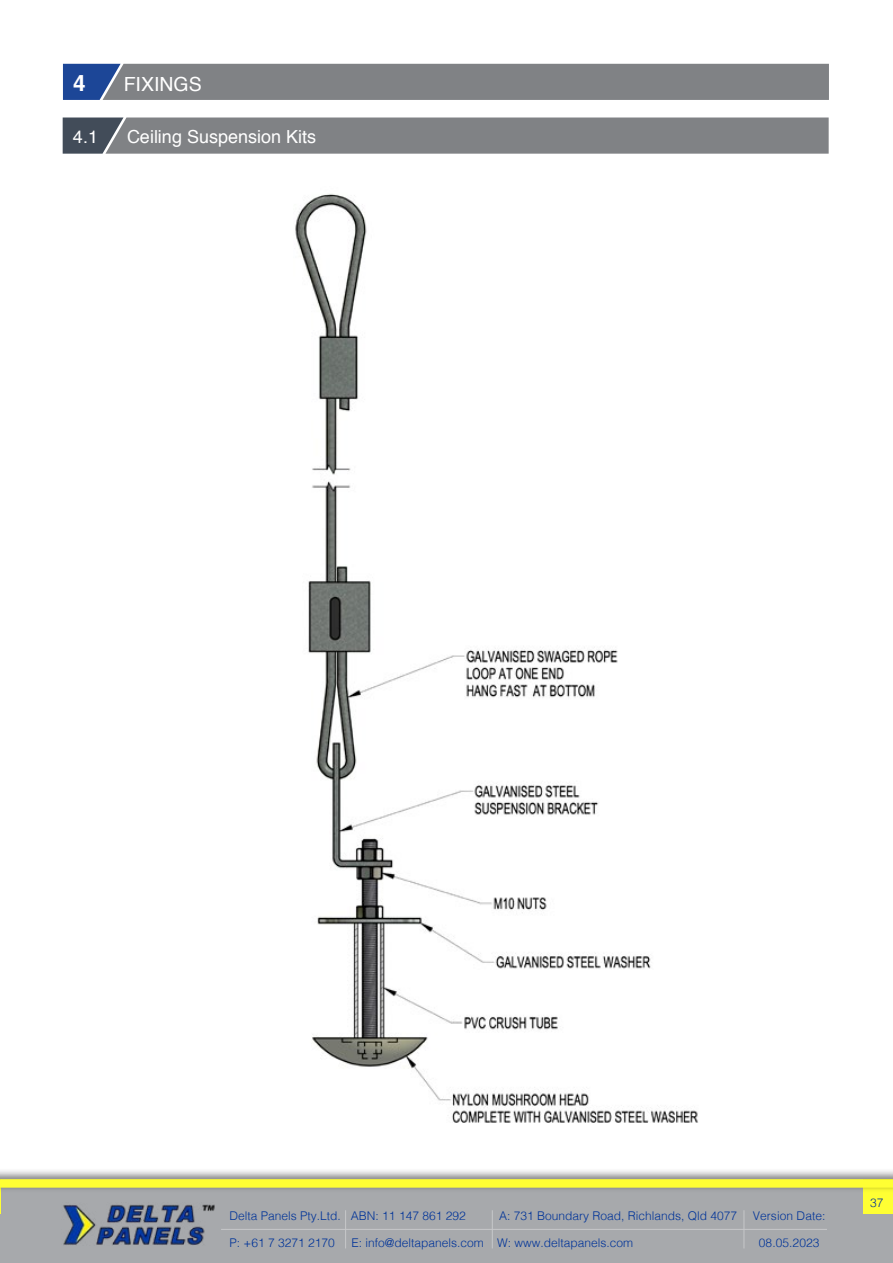
<style>
.page{position:relative;width:893px;height:1263px;background:#fff}
.page>*{position:absolute;margin:0;border:0;box-sizing:border-box;transform-origin:0 0}
.t1{font:700 22.5px "Helvetica";color:#fff}
.t2{font:19.5px "Helvetica";color:#fff}
.t3{font:18px "Helvetica";color:#fff}
.t4{font:300 12px "Helvetica";color:#039}
</style>
<div class="page">
<div style="left:0;top:1187px;width:893px;height:76px;background:#a7a9ac"></div>
<hr style="left:0;top:1179px;width:1px;height:35px;background:#ff3">
<div style="left:863px;top:1179px;width:30px;height:35px;background:#ff3"></div>
<hr style="left:221px;top:1229px;width:606px;height:1px;background:#c7c8ca">
<hr style="left:345px;top:1210px;width:1px;height:38px;background:#c7c8ca">
<hr style="left:492px;top:1210px;width:1px;height:38px;background:#c7c8ca">
<hr style="left:743px;top:1210px;width:1px;height:38px;background:#c7c8ca">
<div style="left:0;top:1167px;width:893px;height:26px;background:#000;opacity:.6"></div>
<div style="left:0;top:1179px;width:893px;height:9px;background:#ff3"></div>
<img style="left:63px;top:1204px;width:152px;height:41px">
<div style="left:63px;top:64px;width:766px;height:36px;background:#808285"></div>
<svg style="left:63px;top:117px;width:766px;height:37px;background:#7f8185"></svg>
<img style="left:295px;top:193px;width:403px;height:930px">
<h1 class="t1" style="left:73px;top:69px;width:14px">4</h1>
<h2 class="t2" style="left:124px;top:69px;width:80px">FIXINGS</h2>
<h3 class="t3" style="left:73px;top:122px;width:27px">4.1</h3>
<h3 class="t3" style="left:127px;top:122px;width:191px">Ceiling Suspension Kits</h3>
<p class="t4" style="left:230px;top:1205px;width:238px">Delta Panels Pty.Ltd. ABN: 11 147 861 292</p>
<p class="t4" style="left:499px;top:1205px;width:240px">A: 731 Boundary Road, Richlands, Qld 4077</p>
<p class="t4" style="left:230px;top:1233px;width:107px">P: +61 7 3271 2170</p>
<p class="t4" style="left:352px;top:1233px;width:283px">E: info@deltapanels.com W: www.deltapanels.com</p>
<p class="t4" style="left:753px;top:1205px;width:74px">Version Date:</p>
<p class="t4" style="left:759px;top:1233px;width:62px">08.05.2023</p>
<p class="t4" style="left:870px;top:1192px;width:15px">37</p>
</div>
